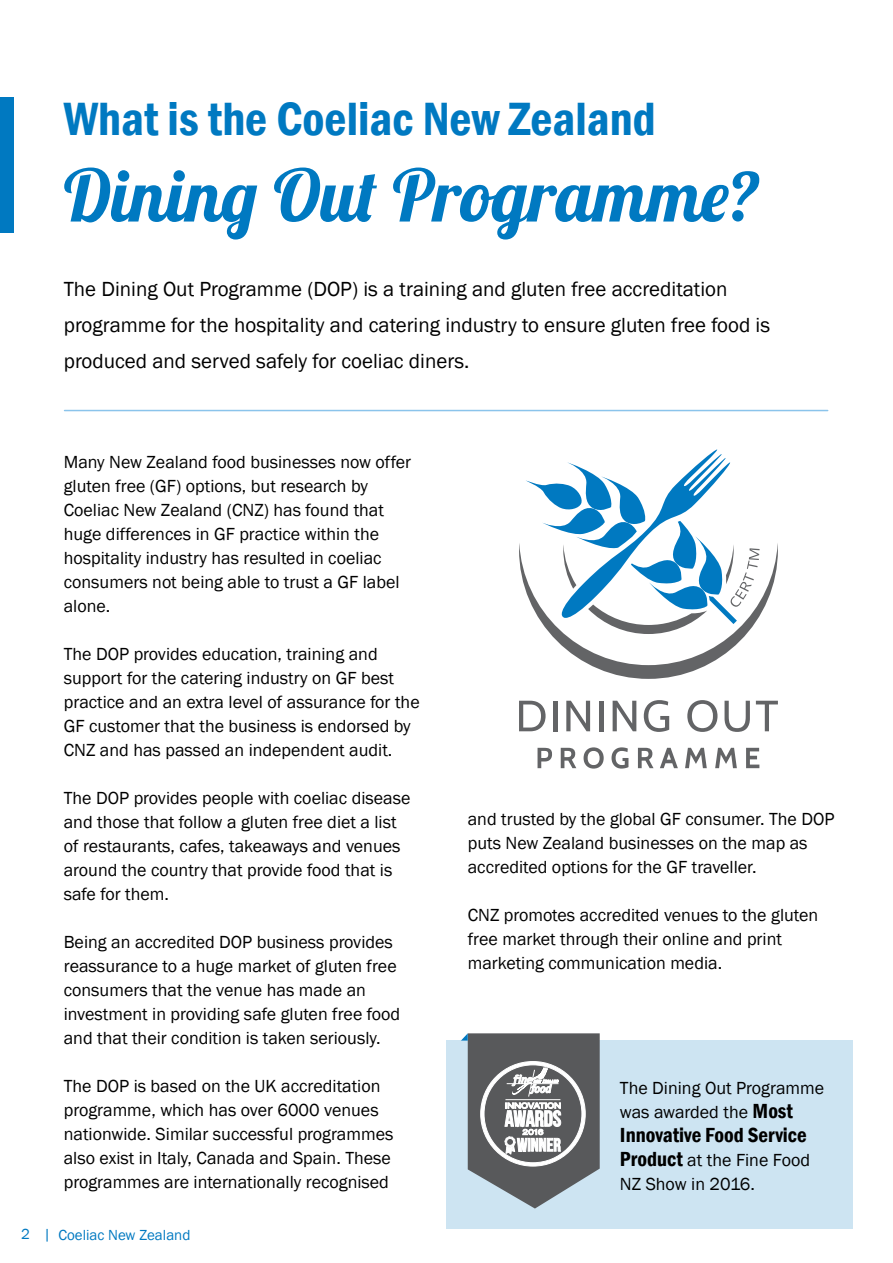
<style>
.page{position:relative;width:893px;height:1263px;background:#fff}
.page>*{position:absolute;margin:0;border:0;box-sizing:border-box;transform-origin:0 0}
.t1{font:72px "Lobster 1.4";color:#0079c1}
.t2{font:600 condensed 48px "Franklin Gothic";color:#0079c1}
.t3{font:21px/36px "Franklin Gothic";color:#000}
.t4{font:600 condensed 21px "Franklin Gothic";color:#000}
.t5{font:18px/24px "Franklin Gothic";color:#000}
.t6{font:15px "Franklin Gothic";color:#0079c1}
.s1{font-weight:600;font-stretch:condensed;font-size:21px}
</style>
<div class="page">
<div style="left:446px;top:1040px;width:407px;height:189px;background:#cde4f2"></div>
<hr style="left:65px;top:410px;width:763px;height:1px;background:#8bc4eb">
<div style="left:0;top:97px;width:13px;height:136px;background:#0079c1"></div>
<svg style="left:519px;top:701px;width:27px;height:30px"></svg>
<hr style="left:553px;top:701px;width:4px;height:30px;background:#636466">
<svg style="left:566px;top:701px;width:24px;height:30px"></svg>
<hr style="left:599px;top:701px;width:4px;height:30px;background:#636466">
<svg style="left:613px;top:701px;width:23px;height:30px"></svg>
<svg style="left:644px;top:700px;width:25px;height:32px"></svg>
<svg style="left:687px;top:700px;width:30px;height:32px"></svg>
<svg style="left:724px;top:701px;width:26px;height:31px"></svg>
<svg style="left:756px;top:701px;width:22px;height:30px"></svg>
<svg style="left:537px;top:748px;width:15px;height:20px"></svg>
<svg style="left:561px;top:748px;width:15px;height:20px"></svg>
<svg style="left:584px;top:747px;width:20px;height:22px"></svg>
<svg style="left:611px;top:747px;width:17px;height:22px"></svg>
<svg style="left:638px;top:748px;width:15px;height:20px"></svg>
<svg style="left:660px;top:748px;width:18px;height:20px"></svg>
<svg style="left:685px;top:748px;width:22px;height:20px"></svg>
<svg style="left:715px;top:748px;width:22px;height:20px"></svg>
<svg style="left:746px;top:748px;width:13px;height:20px"></svg>
<svg style="left:519px;top:449px;width:259px;height:230px"></svg>
<svg style="left:461px;top:1033px;width:139px;height:175px;background:#83888b"></svg>
<h2 class="t2" style="left:64px;top:87px;width:593px">What is the Coeliac New Zealand</h2>
<h1 class="t1" style="left:64px;top:150px;width:698px">Dining Out Programme?</h1>
<p class="t3" style="left:64px;top:271px;width:708px">The Dining Out Programme (DOP) is a training and gluten free accreditation programme for the hospitality and catering industry to ensure gluten free food is produced and served safely for coeliac diners.</p>
<p class="t5" style="left:64px;top:450px;width:349px">Many New Zealand food businesses now offer gluten free (GF) options, but research by Coeliac New Zealand (CNZ) has found that huge differences in GF practice within the hospitality industry has resulted in coeliac consumers not being able to trust a GF label alone.</p>
<p class="t5" style="left:64px;top:642px;width:357px">The DOP provides education, training and support for the catering industry on GF best practice and an extra level of assurance for the GF customer that the business is endorsed by CNZ and has passed an independent audit.</p>
<p class="t5" style="left:64px;top:786px;width:348px">The DOP provides people with coeliac disease and those that follow a gluten free diet a list of restaurants, cafes, takeaways and venues around the country that provide food that is safe for them.</p>
<p class="t5" style="left:64px;top:930px;width:338px">Being an accredited DOP business provides reassurance to a huge market of gluten free consumers that the venue has made an investment in providing safe gluten free food and that their condition is taken seriously.</p>
<p class="t5" style="left:64px;top:1074px;width:331px">The DOP is based on the UK accreditation programme, which has over 6000 venues nationwide. Similar successful programmes also exist in Italy, Canada and Spain. These programmes are internationally recognised</p>
<p class="t6" style="left:21px;top:1225px;width:171px">2 | Coeliac New Zealand</p>
<p class="t5" style="left:468px;top:808px;width:368px">and trusted by the global GF consumer. The DOP puts New Zealand businesses on the map as accredited options for the GF traveller.</p>
<p class="t5" style="left:468px;top:904px;width:352px">CNZ promotes accredited venues to the gluten free market through their online and print marketing communication media.</p>
<p class="t5" style="left:620px;top:1076px;width:206px">The Dining Out Programme was awarded the <span class="s1">Most</span></p>
<p class="t4" style="left:620px;top:1121px;width:188px">Innovative Food Service</p>
<p class="t5" style="left:620px;top:1148px;width:192px"><span class="s1">Product</span> at the Fine Food<br>NZ Show in 2016.</p>
</div>
